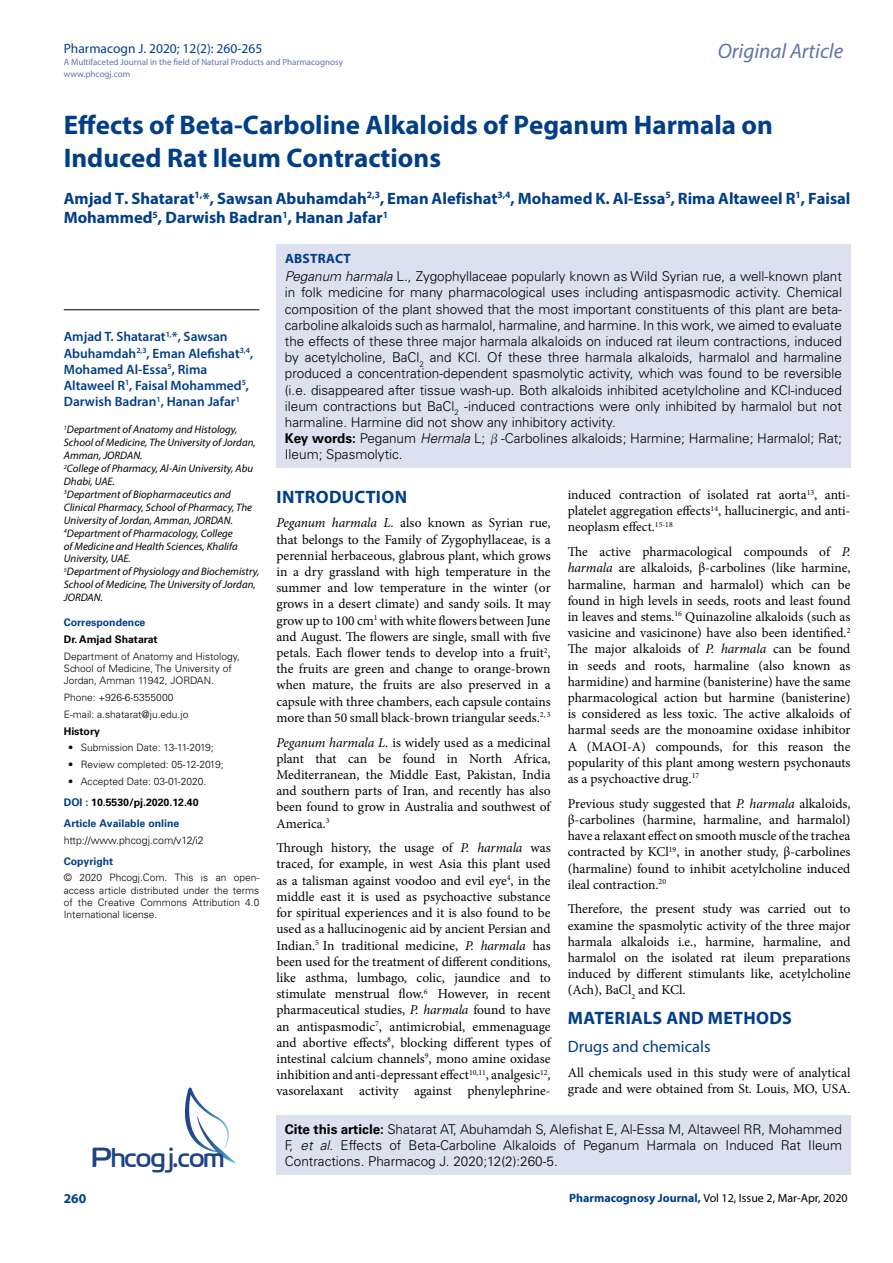
<style>
.page{position:relative;width:893px;height:1263px;background:#fff}
.page>*{position:absolute;margin:0;border:0;box-sizing:border-box;transform-origin:0 0}
.t1{font:27.6px "Cloud World";color:#1e4384}
.t2{font:700 27px/33px "Myriad Pro";color:#003e88}
.t3{font:italic 21px "Myriad Pro";color:#6273aa}
.t4{font:700 18px "Myriad Pro";letter-spacing:.02em;color:#003e88}
.t5{font:700 16.5px/19.5px "Myriad Pro";color:#003e88}
.t6{font:16.5px "Myriad Pro";color:#003e88}
.t7{font:13.5px/16.2px "Minion Pro";color:#000;text-align:justify}
.t8{font:300 13.5px/16.2px "Univers LT Std";color:#000}
.t9{font:600 13.5px/16.2px "Myriad Pro";color:#003e88}
.t10{font:13.5px "Myriad Pro";color:#003f89}
.t11{font:700 13.5px "Myriad Pro";letter-spacing:.02em;color:#003e88}
.t12{font:12px "Myriad Pro";color:#000}
.t13{font:italic 10.8px/12.9px "Myriad Pro";color:#000}
.t14{font:700 10.5px/21.1px "Univers LT Std";color:#003e88}
.t15{font:300 10.5px "Univers LT Std";color:#000}
.t16{font:700 10.5px "Univers LT Std";color:#000}
.t17{font:300 10.2px/12.3px "Univers LT Std";color:#000}
.t18{font:9px/12px "Myriad Pro";color:#6273aa}
.s1{color:#000}
.s2{font-style:italic}
.s3{font-weight:700}
.s4{font-family:"MS Mincho";font-weight:400}
.s5{font-weight:700;color:#003e88}
</style>
<div class="page">
<div style="left:276px;top:1115px;width:574px;height:60px;background:#dde0ef"></div>
<svg style="left:185px;top:1087px;width:51px;height:76px"></svg>
<div style="left:276px;top:244px;width:574px;height:224px;background:#dde0ef"></div>
<hr style="left:64px;top:309px;width:195px;height:1px;background:#000">
<p class="t10" style="left:64px;top:40px;width:200px">Pharmacogn J. 2020; 12(2): 260-265</p>
<p class="t18" style="left:64px;top:55px;width:281px">A Multifaceted Journal in the field of Natural Products and Pharmacognosy www.phcogj.com</p>
<h3 class="t3" style="left:718px;top:38px;width:127px">Original Article</h3>
<h2 class="t2" style="left:64px;top:108px;width:711px">Effects of Beta-Carboline Alkaloids of Peganum Harmala on<br>Induced Rat Ileum Contractions</h2>
<p class="t5" style="left:64px;top:188px;width:788px">Amjad T. Shatarat<sup>1,</sup>*, Sawsan Abuhamdah<sup>2,3</sup>, Eman Alefishat<sup>3,4</sup>, Mohamed K. Al-Essa<sup>5</sup>, Rima Altaweel R<sup>1</sup>, Faisal<br>Mohammed<sup>5</sup>, Darwish Badran<sup>1</sup>, Hanan Jafar<sup>1</sup></p>
<p class="t9" style="left:64px;top:328px;width:191px">Amjad T. Shatarat<sup>1,</sup>*, Sawsan<br>Abuhamdah<sup>2,3</sup>, Eman Alefishat<sup>3,4</sup>,<br>Mohamed Al-Essa<sup>5</sup>, Rima<br>Altaweel R<sup>1</sup>, Faisal Mohammed<sup>5</sup>,<br>Darwish Badran<sup>1</sup>, Hanan Jafar<sup>1</sup></p>
<p class="t13" style="left:64px;top:423px;width:197px"><sup>1</sup>Department of Anatomy and Histology, School of Medicine, The University of Jordan, Amman, JORDAN.<br><sup>2</sup>College of Pharmacy, Al-Ain University, Abu Dhabi, UAE.<br><sup>3</sup>Department of Biopharmaceutics and Clinical Pharmacy, School of Pharmacy, The University of Jordan, Amman, JORDAN.<br><sup>4</sup>Department of Pharmacology, College<br>of Medicine and Health Sciences, Khalifa University, UAE.<br><sup>5</sup>Department of Physiology and Biochemistry, School of Medicine, The University of Jordan, JORDAN.</p>
<p class="t14" style="left:64px;top:612px;width:83px">Correspondence</p>
<p class="t16" style="left:64px;top:633px;width:95px">Dr. Amjad Shatarat</p>
<p class="t17" style="left:64px;top:650px;width:178px">Department of Anatomy and Histology,<br>School of Medicine, The University of<br>Jordan, Amman 11942, JORDAN.</p>
<p class="t17" style="left:64px;top:689px;width:126px;line-height:16.8px">Phone: +926-6-5355000<br>E-mail: a.shatarat@ju.edu.jo</p>
<p class="t16" style="left:64px;top:725px;width:38px">History</p>
<p class="t17" style="left:68px;top:741px;width:147px">• Submission Date: 13-11-2019;</p>
<p class="t17" style="left:68px;top:758px;width:157px">• Review completed: 05-12-2019;</p>
<p class="t17" style="left:68px;top:775px;width:140px">• Accepted Date: 03-01-2020.</p>
<p class="t14" style="left:64px;top:791px;width:136px">DOI : <span class="s1">10.5530/pj.2020.12.40<br></span>Article Available online</p>
<p class="t15" style="left:64px;top:834px;width:141px">http://www.phcogj.com/v12/i2</p>
<p class="t14" style="left:64px;top:850px;width:51px">Copyright</p>
<p class="t17" style="left:64px;top:871px;width:197px;text-align:justify">© 2020 Phcogj.Com. This is an open&shy;access article distributed under the terms of the Creative Commons Attribution 4.0<br>International license.</p>
<p class="t11" style="left:285px;top:250px;width:67px">ABSTRACT</p>
<p class="t8" style="left:285px;top:268px;width:559px"><span class="s2">Peganum harmala</span> L., Zygophyllaceae popularly known as Wild Syrian rue, a well-known plant in folk medicine for many pharmacological uses including antispasmodic activity. Chemical composition of the plant showed that the most important constituents of this plant are beta&shy;carboline alkaloids such as harmalol, harmaline, and harmine. In this work, we aimed to evaluate the effects of these three major harmala alkaloids on induced rat ileum contractions, induced by acetylcholine, BaCl<sub>2</sub> and KCl. Of these three harmala alkaloids, harmalol and harmaline produced a concentration-dependent spasmolytic activity, which was found to be reversible (i.e. disappeared after tissue wash-up. Both alkaloids inhibited acetylcholine and KCl-induced ileum contractions but BaCl<sub>2</sub> -induced contractions were only inhibited by harmalol but not harmaline. Harmine did not show any inhibitory activity.<br><span class="s3">Key words:</span> Peganum <span class="s2">Hermala</span> L; <span class="s4">β</span>-Carbolines alkaloids; Harmine; Harmaline; Harmalol; Rat; Ileum; Spasmolytic.</p>
<h3 class="t4" style="left:277px;top:485px;width:132px">INTRODUCTION</h3>
<p class="t7" style="left:276px;top:515px;width:276px"><span class="s2">Peganum harmala L.</span> also known as Syrian rue, that belongs to the Family of Zygophyllaceae, is a perennial herbaceous, glabrous plant, which grows in a dry grassland with high temperature in the summer and low temperature in the winter (or grows in a desert climate) and sandy soils. It may grow up to 100 cm<sup>1</sup> with white flowers between June and August. The flowers are single, small with five petals. Each flower tends to develop into a fruit<sup>2</sup>, the fruits are green and change to orange-brown when mature, the fruits are also preserved in a capsule with three chambers, each capsule contains more than 50 small black-brown triangular seeds.<sup>2,</sup> <sup>3</sup></p>
<p class="t7" style="left:276px;top:734px;width:276px"><span class="s2">Peganum harmala L.</span> is widely used as a medicinal plant that can be found in North Africa, Mediterranean, the Middle East, Pakistan, India and southern parts of Iran, and recently has also been found to grow in Australia and southwest of America.<sup>3</sup></p>
<p class="t7" style="left:276px;top:840px;width:276px">Through history, the usage of <span class="s2">P. harmala</span> was traced, for example, in west Asia this plant used as a talisman against voodoo and evil eye<sup>4</sup>, in the middle east it is used as psychoactive substance for spiritual experiences and it is also found to be used as a hallucinogenic aid by ancient Persian and Indian.<sup>5</sup> In traditional medicine, <span class="s2">P. harmala</span> has been used for the treatment of different conditions, like asthma, lumbago, colic, jaundice and to stimulate menstrual flow.<sup>6</sup> However, in recent pharmaceutical studies, <span class="s2">P. harmala</span> found to have an antispasmodic<sup>7</sup>, antimicrobial, emmenaguage and abortive effects<sup>8</sup>, blocking different types of intestinal calcium channels<sup>9</sup>, mono amine oxidase inhibition and anti-depressant effect<sup>10,11</sup>, analgesic<sup>12</sup>, vasorelaxant activity against phenylephrine-</p>
<p class="t7" style="left:568px;top:487px;width:284px">induced contraction of isolated rat aorta<sup>13</sup>, anti&shy;platelet aggregation effects<sup>14</sup>, hallucinergic, and anti&shy;neoplasm effect.<sup>15-18</sup></p>
<p class="t7" style="left:568px;top:544px;width:284px">The active pharmacological compounds of <span class="s2">P. harmala</span> are alkaloids, β-carbolines (like harmine, harmaline, harman and harmalol) which can be found in high levels in seeds, roots and least found in leaves and stems.<sup>16</sup> Quinazoline alkaloids (such as vasicine and vasicinone) have also been identified.<sup>2<br></sup>The major alkaloids of <span class="s2">P. harmala</span> can be found in seeds and roots, harmaline (also known as harmidine) and harmine (banisterine) have the same pharmacological action but harmine (banisterine) is considered as less toxic. The active alkaloids of harmal seeds are the monoamine oxidase inhibitor A (MAOI-A) compounds, for this reason the popularity of this plant among western psychonauts as a psychoactive drug.<sup>17</sup></p>
<p class="t7" style="left:568px;top:795px;width:284px">Previous study suggested that <span class="s2">P. harmala</span> alkaloids, β-carbolines (harmine, harmaline, and harmalol) have a relaxant effect on smooth muscle of the trachea contracted by KCl<sup>19</sup>, in another study, β-carbolines (harmaline) found to inhibit acetylcholine induced ileal contraction.<sup>20</sup></p>
<p class="t7" style="left:568px;top:901px;width:284px">Therefore, the present study was carried out to examine the spasmolytic activity of the three major harmala alkaloids i.e., harmine, harmaline, and harmalol on the isolated rat ileum preparations induced by different stimulants like, acetylcholine (Ach), BaCl<sub>2</sub> and KCl.</p>
<h3 class="t4" style="left:568px;top:1006px;width:226px">MATERIALS AND METHODS</h3>
<p class="t6" style="left:568px;top:1036px;width:144px">Drugs and chemicals</p>
<p class="t7" style="left:568px;top:1064px;width:284px">All chemicals used in this study were of analytical grade and were obtained from St. Louis, MO, USA.</p>
<p class="t8" style="left:285px;top:1121px;width:559px"><span class="s3">Cite this article:</span> Shatarat AT, Abuhamdah S, Alefishat E, Al-Essa M, Altaweel RR, Mohammed<br>F, <span class="s2">et al</span>. Effects of Beta-Carboline Alkaloids of Peganum Harmala on Induced Rat Ileum</p>
<h1 class="t1" style="left:92px;top:1136px;width:134px">Phcogj.com</h1>
<p class="t8" style="left:285px;top:1153px;width:274px">Contractions. Pharmacog J. 2020;12(2):260-5.</p>
<p class="t11" style="left:64px;top:1190px;width:24px">260</p>
<p class="t12" style="left:569px;top:1190px;width:280px"><span class="s5">Pharmacognosy Journal,</span> Vol 12, Issue 2, Mar-Apr, 2020</p>
</div>
